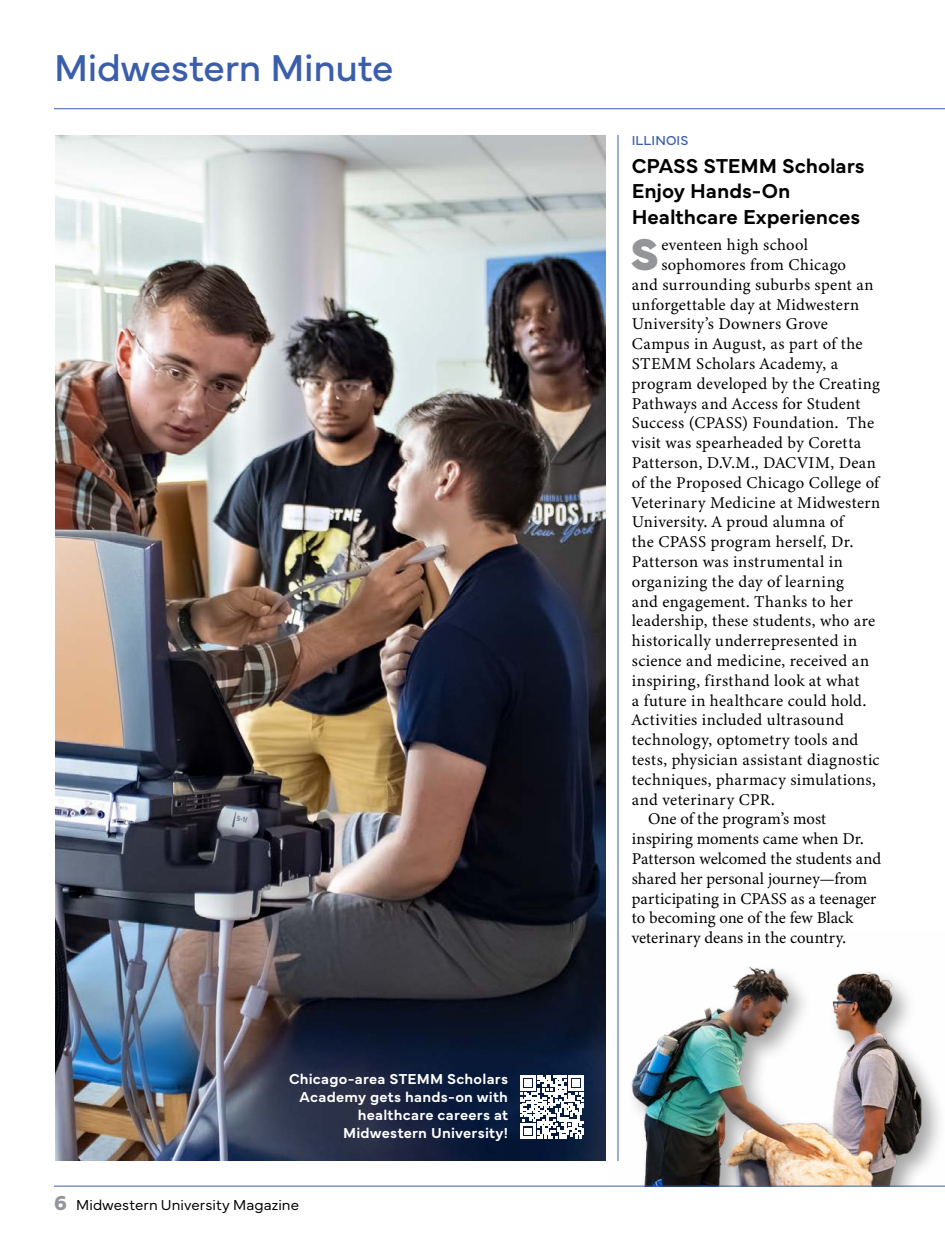
<style>
.page{position:relative;width:945px;height:1242px;background:#fff}
.page>*{position:absolute;margin:0;border:0;box-sizing:border-box;transform-origin:0 0}
.Midwestern_University_Body_Copy{font:900 46.35px "Mundial";color:#939598}
.Midwestern_Minute_H1{font:39px "Mundial";letter-spacing:-.01em;color:#3b5eab}
.Midwestern_University_H3{font:600 21px/25.2px "Mundial";letter-spacing:-.005em;color:#000}
.Midwestern_University_Body_Copy-2{font:16.5px/19.8px "Minion Variable Concept";letter-spacing:.015em;color:#000}
.t1{font:600 15px/18px "Mundial";letter-spacing:.015em;color:#fff;text-align:right}
.Page_Number{font:300 15px "Mundial";letter-spacing:.005em;color:#000}
.Midwestern_University_H2{font:13.5px "Mundial";letter-spacing:.01em;color:#3b5eab}
.s1{font-weight:700;font-size:21px;color:#939598}
</style>
<div class="page">
<img style="left:609px;top:932px;width:336px;height:254px">
<hr style="left:54px;top:1186px;width:891px;height:1px;background:#3b5eab">
<hr style="left:618px;top:135px;width:1px;height:1026px;background:#3b5eab">
<img style="left:56px;top:135px;width:549px;height:1026px">
<hr style="left:54px;top:108px;width:891px;height:1px;background:#3b5eab">
<svg style="left:520px;top:1075px;width:64px;height:64px"></svg>
<p class="Midwestern_Minute_H1" style="left:54px;top:37px;width:341px">Midwestern Minute</p>
<p class="t1" style="left:289px;top:1069px;width:221px">Chicago-area STEMM Scholars<br>Academy gets hands-on with healthcare careers at<br>Midwestern University!</p>
<p class="Page_Number" style="left:54px;top:1193px;width:247px"><span class="s1">6</span> Midwestern University Magazine</p>
<p class="Midwestern_University_H2" style="left:632px;top:129px;width:58px">ILLINOIS</p>
<p class="Midwestern_University_H3" style="left:632px;top:152px;width:234px">CPASS STEMM Scholars<br>Enjoy Hands-On<br>Healthcare Experiences</p>
<p class="Midwestern_University_Body_Copy" style="left:630px;top:218px;width:30px">S</p>
<p class="Midwestern_University_Body_Copy-2" style="left:661px;top:235px;width:148px">eventeen high school</p>
<p class="Midwestern_University_Body_Copy-2" style="left:661px;top:255px;width:186px">sophomores from Chicago</p>
<p class="Midwestern_University_Body_Copy-2" style="left:632px;top:275px;width:243px">and surrounding suburbs spent an</p>
<p class="Midwestern_University_Body_Copy-2" style="left:632px;top:294px;width:229px">unforgettable day at Midwestern</p>
<p class="Midwestern_University_Body_Copy-2" style="left:632px;top:314px;width:198px">University’s Downers Grove</p>
<p class="Midwestern_University_Body_Copy-2" style="left:632px;top:334px;width:232px">Campus in August, as part of the</p>
<p class="Midwestern_University_Body_Copy-2" style="left:632px;top:354px;width:208px">STEMM Scholars Academy, a</p>
<p class="Midwestern_University_Body_Copy-2" style="left:632px;top:374px;width:250px">program developed by the Creating</p>
<p class="Midwestern_University_Body_Copy-2" style="left:632px;top:393px;width:230px">Pathways and Access for Student</p>
<p class="Midwestern_University_Body_Copy-2" style="left:632px;top:413px;width:244px">Success (CPASS) Foundation. The</p>
<p class="Midwestern_University_Body_Copy-2" style="left:632px;top:433px;width:231px">visit was spearheaded by Coretta</p>
<p class="Midwestern_University_Body_Copy-2" style="left:632px;top:453px;width:246px">Patterson, D.V.M., DACVIM, Dean</p>
<p class="Midwestern_University_Body_Copy-2" style="left:632px;top:473px;width:249px">of the Proposed Chicago College of</p>
<p class="Midwestern_University_Body_Copy-2" style="left:632px;top:492px;width:250px">Veterinary Medicine at Midwestern</p>
<p class="Midwestern_University_Body_Copy-2" style="left:632px;top:512px;width:213px">University. A proud alumna of</p>
<p class="Midwestern_University_Body_Copy-2" style="left:632px;top:532px;width:223px">the CPASS program herself, Dr.</p>
<p class="Midwestern_University_Body_Copy-2" style="left:632px;top:552px;width:213px">Patterson was instrumental in</p>
<p class="Midwestern_University_Body_Copy-2" style="left:632px;top:572px;width:214px">organizing the day of learning</p>
<p class="Midwestern_University_Body_Copy-2" style="left:632px;top:591px;width:223px">and engagement. Thanks to her</p>
<p class="Midwestern_University_Body_Copy-2" style="left:632px;top:611px;width:245px">leadership, these students, who are</p>
<p class="Midwestern_University_Body_Copy-2" style="left:632px;top:631px;width:227px">historically underrepresented in</p>
<p class="Midwestern_University_Body_Copy-2" style="left:632px;top:651px;width:239px">science and medicine, received an</p>
<p class="Midwestern_University_Body_Copy-2" style="left:632px;top:671px;width:229px">inspiring, firsthand look at what</p>
<p class="Midwestern_University_Body_Copy-2" style="left:632px;top:690px;width:236px">a future in healthcare could hold.</p>
<p class="Midwestern_University_Body_Copy-2" style="left:632px;top:710px;width:214px">Activities included ultrasound</p>
<p class="Midwestern_University_Body_Copy-2" style="left:632px;top:730px;width:228px">technology, optometry tools and</p>
<p class="Midwestern_University_Body_Copy-2" style="left:632px;top:750px;width:249px">tests, physician assistant diagnostic</p>
<p class="Midwestern_University_Body_Copy-2" style="left:632px;top:770px;width:246px">techniques, pharmacy simulations,</p>
<p class="Midwestern_University_Body_Copy-2" style="left:632px;top:789px;width:144px">and veterinary CPR.</p>
<p class="Midwestern_University_Body_Copy-2" style="left:632px;top:809px;width:251px;text-indent:16px">One of the program’s most inspiring moments came when Dr.<br>Patterson welcomed the students and shared her personal journey—from participating in CPASS as a teenager to becoming one of the few Black veterinary deans in the country.</p>
</div>
